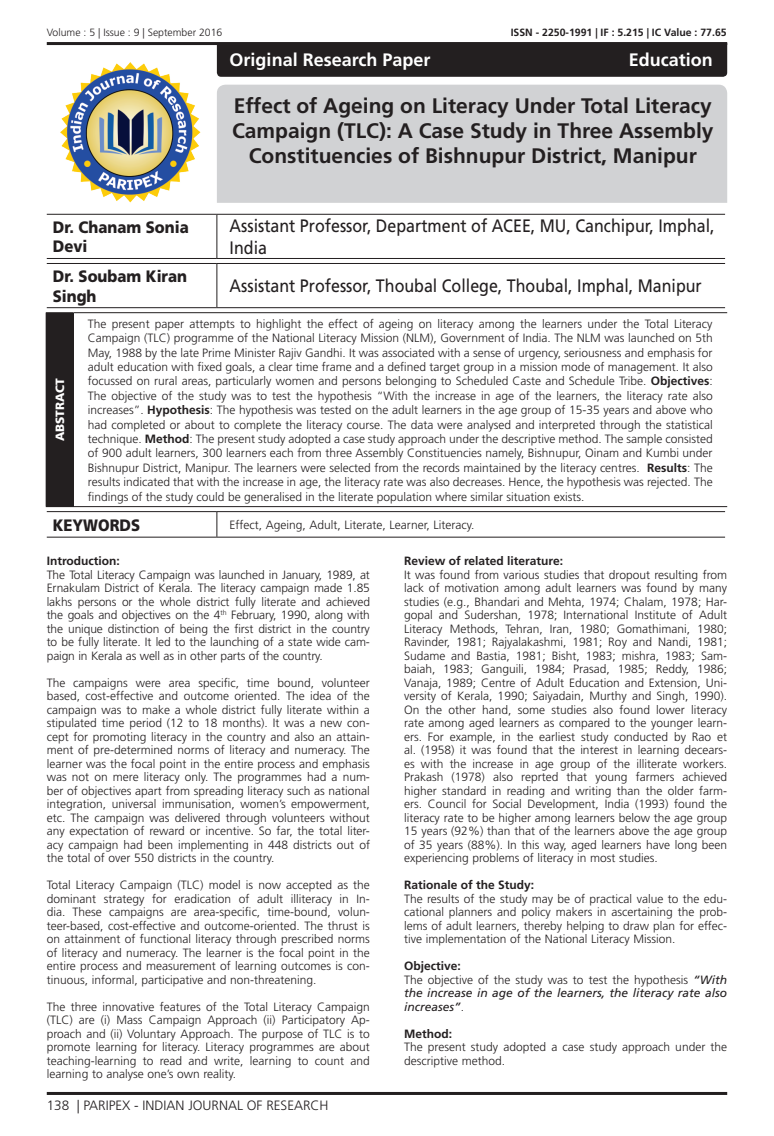
<style>
.page{position:relative;width:774px;height:1136px;background:#fff}
.page>*{position:absolute;margin:0;border:0;box-sizing:border-box;transform-origin:0 0}
.Paripex_Articles_Hea{font:700 21px/25.2px "Frutiger LT Std";color:#231f20;text-align:center}
.Paripex_Address{font:18px/21.6px "Frutiger LT Std";color:#231f20;scale:.89 1}
.Paripex_Subject_Name{font:700 18px "Frutiger LT Std";color:#fff}
.Paripex_Author_Name{font:900 16.5px/19.8px "Frutiger LT Std";color:#231f20;scale:.9 1}
.t1{font:300 13.5px "Frutiger LT Std";color:#231f20}
.Paripex_Body_Text{font:300 12px/13.5px "Frutiger LT Std";color:#231f20;text-align:justify}
.Paripex_Abstract{font:300 12px/14.4px "Frutiger LT Std";color:#231f20;text-align:justify}
.Paripex_Body_Text-2{font:italic 12px/13.5px "Frutiger LT Std";color:#231f20;text-align:justify}
.Paripex_Bold{font:700 12px "Frutiger LT Std";color:#231f20}
.Paripex_Keywords{font:300 12px "Frutiger LT Std";color:#231f20}
.t2{font:900 12px "Frutiger LT Std";color:#fff}
.t3{font:700 10.5px "Frutiger LT Std";color:#231f20}
.t4{font:300 10.5px "Frutiger LT Std";color:#231f20}
.s1{font-weight:700}
.s2{font-weight:300;font-style:normal}
</style>
<div class="page">
<hr style="left:47px;top:42px;width:680px;height:3px;background:#231f20">
<hr style="left:47px;top:1091px;width:680px;height:3px;background:#231f20">
<div style="left:217px;top:85px;width:510px;height:118px;background:#d1d2d4"></div>
<div style="left:217px;top:45px;width:510px;height:32px;background:#231f20"></div>
<img style="left:61px;top:63px;width:139px;height:140px">
<hr style="left:47px;top:214px;width:170px;height:1px;background:#231f20">
<hr style="left:217px;top:214px;width:508px;height:1px;background:#231f20">
<hr style="left:216px;top:215px;width:1px;height:43px;background:#231f20">
<hr style="left:47px;top:258px;width:170px;height:1px;background:#231f20">
<hr style="left:217px;top:258px;width:508px;height:1px;background:#231f20">
<hr style="left:47px;top:263px;width:170px;height:1px;background:#231f20">
<hr style="left:217px;top:263px;width:508px;height:1px;background:#231f20">
<hr style="left:216px;top:264px;width:1px;height:43px;background:#231f20">
<hr style="left:47px;top:307px;width:170px;height:1px;background:#231f20">
<hr style="left:217px;top:307px;width:508px;height:1px;background:#231f20">
<hr style="left:47px;top:511px;width:170px;height:1px;background:#231f20">
<hr style="left:217px;top:511px;width:508px;height:1px;background:#231f20">
<svg style="left:216px;top:512px;width:1px;height:24px"></svg>
<hr style="left:47px;top:536px;width:170px;height:1px;background:#231f20">
<hr style="left:217px;top:536px;width:508px;height:1px;background:#231f20">
<div style="left:46px;top:312px;width:27px;height:194px;background:#231f20"></div>
<svg style="left:46px;top:312px;width:27px;height:1px"></svg>
<hr style="left:73px;top:312px;width:654px;height:1px;background:#231f20">
<hr style="left:73px;top:313px;width:1px;height:193px;background:#231f20">
<svg style="left:46px;top:506px;width:27px;height:1px"></svg>
<hr style="left:73px;top:506px;width:654px;height:1px;background:#231f20">
<p class="t4" style="left:47px;top:27px;width:177px">Volume : 5 | Issue : 9 | September 2016</p>
<p class="t3" style="left:511px;top:27px;width:217px">ISSN - 2250-1991 | IF : 5.215 | IC Value : 77.65</p>
<p class="Paripex_Subject_Name" style="left:230px;top:49px;width:202px">Original Research Paper</p>
<p class="Paripex_Subject_Name" style="left:629px;top:49px;width:86px">Education</p>
<p class="Paripex_Articles_Hea" style="left:232px;top:93px;width:483px">Effect of Ageing on Literacy Under Total Literacy<br>Campaign (TLC): A Case Study in Three Assembly<br>Constituencies of Bishnupur District, Manipur</p>
<p class="Paripex_Author_Name" style="left:53px;top:217px;width:153px">Dr. Chanam Sonia<br>Devi</p>
<p class="Paripex_Address" style="left:230px;top:215px;width:546px">Assistant Professor, Department of ACEE, MU, Canchipur, Imphal,<br>India</p>
<p class="Paripex_Author_Name" style="left:53px;top:266px;width:151px">Dr. Soubam Kiran<br>Singh</p>
<p class="Paripex_Address" style="left:230px;top:275px;width:532px">Assistant Professor, Thoubal College, Thoubal, Imphal, Manipur</p>
<p class="t2" style="left:53px;top:441px;width:65px;rotate:-90deg">ABSTRACT</p>
<p class="Paripex_Abstract" style="left:88px;top:316px;width:626px">The present paper attempts to highlight the effect of ageing on literacy among the learners under the Total Literacy Campaign (TLC) programme of the National Literacy Mission (NLM), Government of India. The NLM was launched on 5th May, 1988 by the late Prime Minister Rajiv Gandhi. It was associated with a sense of urgency, seriousness and emphasis for adult education with fixed goals, a clear time frame and a defined target group in a mission mode of management. It also focussed on rural areas, particularly women and persons belonging to Scheduled Caste and Schedule Tribe. <span class="s1">Objectives</span>:<br>The objective of the study was to test the hypothesis “With the increase in age of the learners, the literacy rate also increases”. <span class="s1">Hypothesis</span>: The hypothesis was tested on the adult learners in the age group of 15-35 years and above who had completed or about to complete the literacy course. The data were analysed and interpreted through the statistical technique. <span class="s1">Method</span>: The present study adopted a case study approach under the descriptive method. The sample consisted of 900 adult learners, 300 learners each from three Assembly Constituencies namely, Bishnupur, Oinam and Kumbi under Bishnupur District, Manipur. The learners were selected from the records maintained by the literacy centres. <span class="s1">Results</span>: The results indicated that with the increase in age, the literacy rate was also decreases. Hence, the hypothesis was rejected. The findings of the study could be generalised in the literate population where similar situation exists.</p>
<p class="Paripex_Author_Name" style="left:53px;top:515px;width:99px">KEYWORDS</p>
<p class="Paripex_Keywords" style="left:230px;top:518px;width:246px">Effect, Ageing, Adult, Literate, Learner, Literacy.</p>
<p class="Paripex_Bold" style="left:47px;top:554px;width:75px">Introduction:</p>
<p class="Paripex_Body_Text" style="left:47px;top:568px;width:325px">The Total Literacy Campaign was launched in January, 1989, at Ernakulam District of Kerala. The literacy campaign made 1.85 lakhs persons or the whole district fully literate and achieved the goals and objectives on the 4<sup>th</sup> February, 1990, along with the unique distinction of being the first district in the country to be fully literate. It led to the launching of a state wide cam&shy;paign in Kerala as well as in other parts of the country.</p>
<p class="Paripex_Body_Text" style="left:47px;top:676px;width:325px">The campaigns were area specific, time bound, volunteer based, cost-effective and outcome oriented. The idea of the campaign was to make a whole district fully literate within a stipulated time period (12 to 18 months). It was a new con&shy;cept for promoting literacy in the country and also an attain&shy;ment of pre-determined norms of literacy and numeracy. The learner was the focal point in the entire process and emphasis was not on mere literacy only. The programmes had a num&shy;ber of objectives apart from spreading literacy such as national integration, universal immunisation, women’s empowerment, etc. The campaign was delivered through volunteers without any expectation of reward or incentive. So far, the total liter&shy;acy campaign had been implementing in 448 districts out of the total of over 550 districts in the country.</p>
<p class="Paripex_Body_Text" style="left:47px;top:878px;width:325px">Total Literacy Campaign (TLC) model is now accepted as the dominant strategy for eradication of adult illiteracy in In&shy;dia. These campaigns are area-specific, time-bound, volun&shy;teer-based, cost-effective and outcome-oriented. The thrust is on attainment of functional literacy through prescribed norms of literacy and numeracy. The learner is the focal point in the entire process and measurement of learning outcomes is con&shy;tinuous, informal, participative and non-threatening.</p>
<p class="Paripex_Body_Text" style="left:47px;top:1000px;width:325px">The three innovative features of the Total Literacy Campaign (TLC) are (i) Mass Campaign Approach (ii) Participatory Ap&shy;proach and (ii) Voluntary Approach. The purpose of TLC is to promote learning for literacy. Literacy programmes are about teaching-learning to read and write, learning to count and learning to analyse one’s own reality.</p>
<p class="t1" style="left:47px;top:1097px;width:283px">138 | PARIPEX - INDIAN JOURNAL OF RESEARCH</p>
<p class="Paripex_Bold" style="left:404px;top:554px;width:160px">Review of related literature:</p>
<p class="Paripex_Body_Text" style="left:404px;top:568px;width:325px">It was found from various studies that dropout resulting from lack of motivation among adult learners was found by many studies (e.g., Bhandari and Mehta, 1974; Chalam, 1978; Har&shy;gopal and Sudershan, 1978; International Institute of Adult Literacy Methods, Tehran, Iran, 1980; Gomathimani, 1980; Ravinder, 1981; Rajyalakashmi, 1981; Roy and Nandi, 1981; Sudame and Bastia, 1981; Bisht, 1983; mishra, 1983; Sam&shy;baiah, 1983; Ganguili, 1984; Prasad, 1985; Reddy, 1986; Vanaja, 1989; Centre of Adult Education and Extension, Uni&shy;versity of Kerala, 1990; Saiyadain, Murthy and Singh, 1990).<br>On the other hand, some studies also found lower literacy rate among aged learners as compared to the younger learn&shy;ers. For example, in the earliest study conducted by Rao et al. (1958) it was found that the interest in learning decears&shy;es with the increase in age group of the illiterate workers.<br>Prakash (1978) also reprted that young farmers achieved higher standard in reading and writing than the older farm&shy;ers. Council for Social Development, India (1993) found the literacy rate to be higher among learners below the age group 15 years (92%) than that of the learners above the age group of 35 years (88%). In this way, aged learners have long been experiencing problems of literacy in most studies.</p>
<p class="Paripex_Bold" style="left:404px;top:878px;width:132px">Rationale of the Study:</p>
<p class="Paripex_Body_Text" style="left:404px;top:892px;width:325px">The results of the study may be of practical value to the edu&shy;cational planners and policy makers in ascertaining the prob&shy;lems of adult learners, thereby helping to draw plan for effec&shy;tive implementation of the National Literacy Mission.</p>
<p class="Paripex_Bold" style="left:404px;top:959px;width:58px">Objective:</p>
<p class="Paripex_Body_Text-2" style="left:404px;top:972px;width:325px"><span class="s2">The objective of the study was to test the hypothesis</span> “With the increase in age of the learners, the literacy rate also increases”<span class="s2">.</span></p>
<p class="Paripex_Bold" style="left:404px;top:1026px;width:49px">Method:</p>
<p class="Paripex_Body_Text" style="left:404px;top:1040px;width:325px">The present study adopted a case study approach under the descriptive method.</p>
</div>
